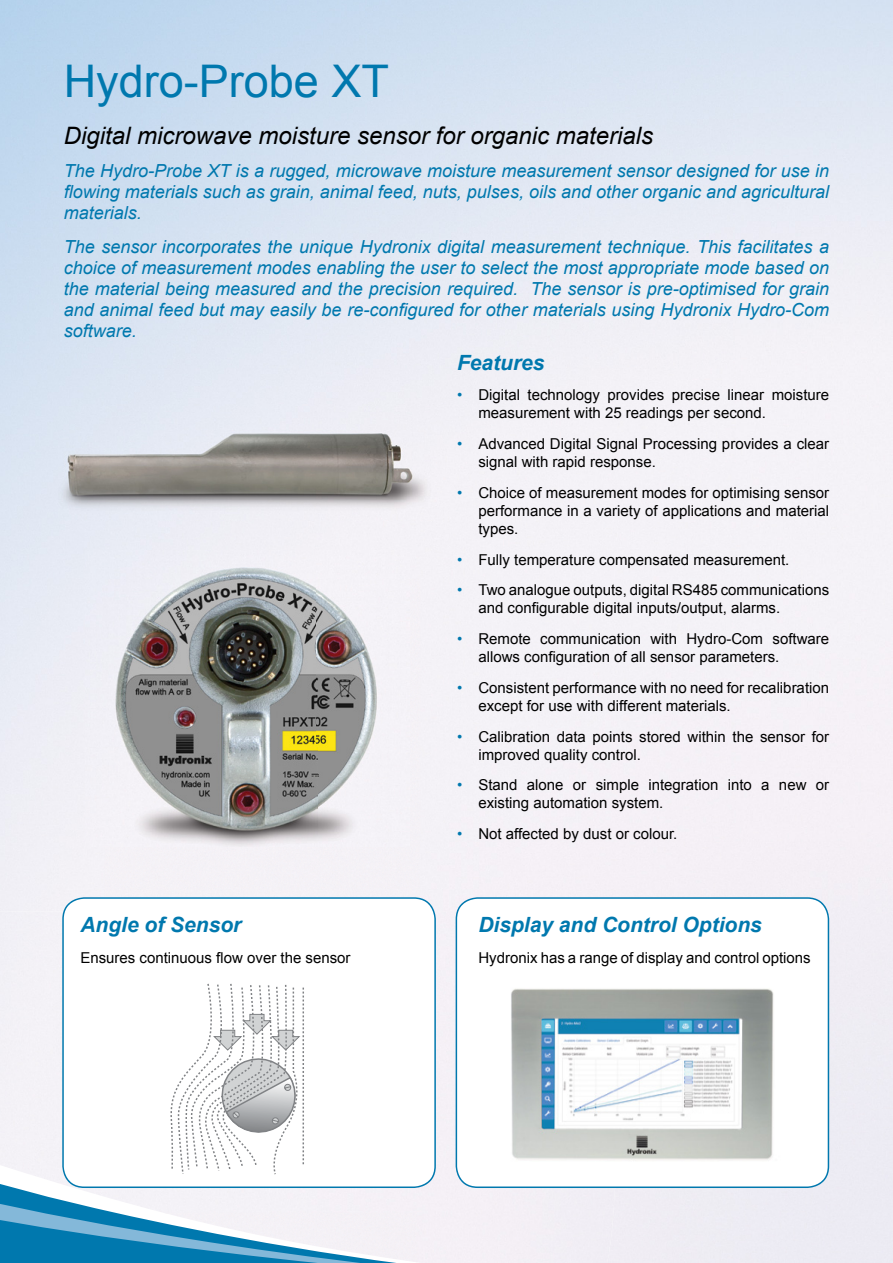
<style>
.page{position:relative;width:893px;height:1263px;background:#fff}
.page>*{position:absolute;margin:0;border:0;box-sizing:border-box;transform-origin:0 0}
.t1{font:45px "Arial";color:#0078ae}
.t2{font:italic 24px "Arial";color:#000}
.t3{font:italic 700 21px "Arial";color:#0078ae}
.t4{font:italic 18px/21px "Arial";color:#0078ae;text-align:justify}
.t5{font:15px/18px "Arial";color:#000}
.s1{color:#0078ae}
</style>
<div class="page">
<svg style="left:0;top:1213px;width:396px;height:50px;background:#268aba"></svg>
<div style="left:625px;top:947px;width:268px;height:316px;background:#edecf3"></div>
<img style="left:0;top:911px;width:417px;height:302px">
<div style="left:417px;top:912px;width:208px;height:351px;background:#f4f0f6"></div>
<img style="left:163px;top:1213px;width:254px;height:49px">
<svg style="left:62px;top:897px;width:374px;height:291px"></svg>
<svg style="left:456px;top:897px;width:373px;height:291px"></svg>
<svg style="left:170px;top:984px;width:134px;height:190px"></svg>
<img style="left:504px;top:981px;width:277px;height:192px">
<img style="left:58px;top:407px;width:378px;height:113px">
<img style="left:85px;top:550px;width:324px;height:296px">
<h1 class="t1" style="left:64px;top:51px;width:327px">Hydro-Probe XT</h1>
<h2 class="t2" style="left:64px;top:120px;width:591px">Digital microwave moisture sensor for organic materials</h2>
<p class="t4" style="left:64px;top:161px;width:767px">The Hydro-Probe XT is a rugged, microwave moisture measurement sensor designed for use in flowing materials such as grain, animal feed, nuts, pulses, oils and other organic and agricultural materials.</p>
<p class="t4" style="left:64px;top:236px;width:767px">The sensor incorporates the unique Hydronix digital measurement technique. This facilitates a choice of measurement modes enabling the user to select the most appropriate mode based on the material being measured and the precision required. The sensor is pre-optimised for grain and animal feed but may easily be re-configured for other materials using Hydronix Hydro-Com software.</p>
<h3 class="t3" style="left:80px;top:911px;width:163px">Angle of Sensor</h3>
<p class="t5" style="left:80px;top:949px;width:272px">Ensures continuous flow over the sensor</p>
<h3 class="t3" style="left:457px;top:349px;width:89px">Features</h3>
<p class="t5" style="left:478px;top:386px;width:352px;text-indent:-21px"><span class="s1">•</span> Digital technology provides precise linear moisture measurement with 25 readings per second.</p>
<p class="t5" style="left:478px;top:435px;width:352px;text-indent:-21px"><span class="s1">•</span> Advanced Digital Signal Processing provides a clear signal with rapid response.</p>
<p class="t5" style="left:478px;top:484px;width:352px;text-align:justify;text-indent:-21px"><span class="s1">•</span> Choice of measurement modes for optimising sensor performance in a variety of applications and material types.</p>
<p class="t5" style="left:457px;top:551px;width:334px"><span class="s1">•</span> Fully temperature compensated measurement.</p>
<p class="t5" style="left:478px;top:581px;width:352px;text-indent:-21px"><span class="s1">•</span> Two analogue outputs, digital RS485 communications and configurable digital inputs/output, alarms.</p>
<p class="t5" style="left:478px;top:630px;width:352px;text-indent:-21px"><span class="s1">•</span> Remote communication with Hydro-Com software allows configuration of all sensor parameters.</p>
<p class="t5" style="left:478px;top:679px;width:352px;text-indent:-21px"><span class="s1">•</span> Consistent performance with no need for recalibration except for use with different materials.</p>
<p class="t5" style="left:478px;top:728px;width:352px;text-indent:-21px"><span class="s1">•</span> Calibration data points stored within the sensor for improved quality control.</p>
<p class="t5" style="left:478px;top:776px;width:352px;text-indent:-21px"><span class="s1">•</span> Stand alone or simple integration into a new or existing automation system.</p>
<p class="t5" style="left:457px;top:825px;width:222px"><span class="s1">•</span> Not affected by dust or colour.</p>
<h3 class="t3" style="left:478px;top:911px;width:285px">Display and Control Options</h3>
<p class="t5" style="left:478px;top:949px;width:334px">Hydronix has a range of display and control options</p>
</div>
